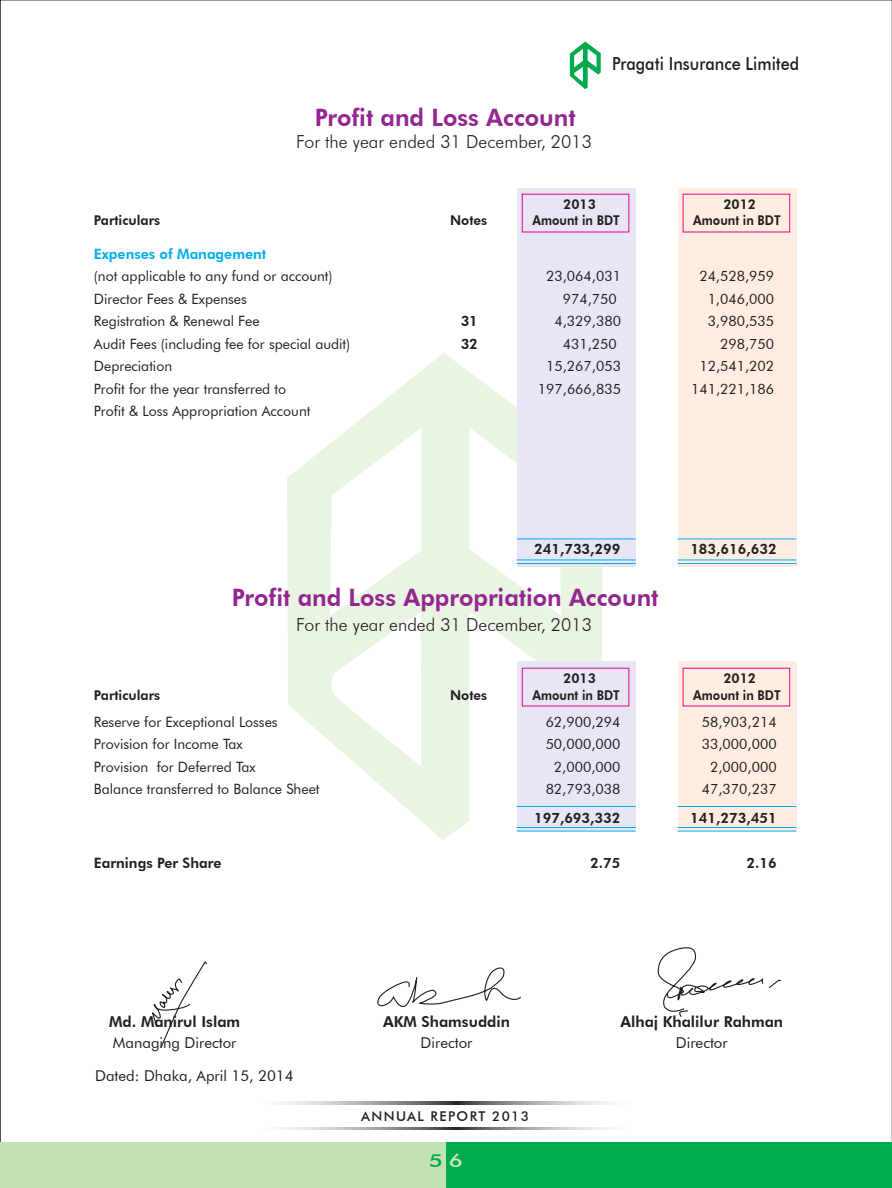
<style>
.page{position:relative;width:892px;height:1188px;background:#fff}
.page>*{position:absolute;margin:0;border:0;box-sizing:border-box;transform-origin:0 0}
.t1{font:800 24px "Futura BT";color:#92278f}
.t2{font:300 18px "Futura BT";color:#231f20}
.t3{font:500 18px "Futura BT";color:#231f20;scale:.9 1}
.t4{font:500 18px "Futura BT";color:#00ab4e;scale:1.3 1}
.t5{font:15px "Futura BT";color:#231f20}
.t6{font:800 15px "Futura BT";color:#231f20}
.t7{font:14.25px "Futura BT";color:#231f20}
.t8{font:800 14.25px "Futura BT";color:#231f20}
.t9{font:800 14.25px "Futura BT";color:#00aeef}
.t10{font:800 13.5px "Futura BT";color:#231f20}
.t11{font:800 13.5px "Futura BT";color:#231f20;scale:.9 1}
.t12{font:500 13.5px "Futura BT";letter-spacing:.1em;color:#231f20}
.s1{color:#cee6c1}
</style>
<div class="page">
<div style="left:0;top:1143px;width:446px;height:45px;background:#c2e1b7"></div>
<div style="left:446px;top:1143px;width:445px;height:45px;background:#00ab4e"></div>
<svg style="left:569px;top:42px;width:31px;height:47px"></svg>
<svg style="left:281px;top:1128px;width:328px;height:2px"></svg>
<svg style="left:281px;top:1102px;width:328px;height:2px"></svg>
<svg style="left:287px;top:353px;width:315px;height:487px;fill:#edf6e9"></svg>
<div style="left:516px;top:188px;width:119px;height:378px;background:#e6e6f4"></div>
<hr style="left:516px;top:563px;width:119px;height:1px;background:#00aeef">
<hr style="left:516px;top:560px;width:119px;height:1px;background:#00aeef">
<hr style="left:516px;top:539px;width:119px;height:1px;background:#00aeef">
<div style="left:677px;top:188px;width:119px;height:378px;background:#feede0"></div>
<hr style="left:677px;top:563px;width:119px;height:1px;background:#00aeef">
<hr style="left:677px;top:560px;width:119px;height:1px;background:#00aeef">
<hr style="left:677px;top:539px;width:119px;height:1px;background:#00aeef">
<div style="left:516px;top:662px;width:119px;height:169px;background:#e6e6f4"></div>
<hr style="left:516px;top:831px;width:119px;height:1px;background:#00aeef">
<hr style="left:516px;top:827px;width:119px;height:1px;background:#00aeef">
<hr style="left:516px;top:806px;width:119px;height:1px;background:#00aeef">
<div style="left:677px;top:662px;width:119px;height:169px;background:#feede0"></div>
<hr style="left:677px;top:831px;width:119px;height:1px;background:#00aeef">
<hr style="left:677px;top:827px;width:119px;height:1px;background:#00aeef">
<hr style="left:677px;top:806px;width:119px;height:1px;background:#00aeef">
<svg style="left:152px;top:962px;width:56px;height:86px"></svg>
<svg style="left:377px;top:967px;width:144px;height:40px"></svg>
<svg style="left:657px;top:947px;width:124px;height:70px"></svg>
<h1 class="t1" style="left:314px;top:103px;width:262px">Profit and Loss Account</h1>
<p class="t2" style="left:296px;top:131px;width:297px">For the year ended 31 December, 2013</p>
<p class="t3" style="left:611px;top:53px;width:209px">Pragati Insurance Limited</p>
<p class="t10" style="left:563px;top:196px;width:34px">2013</p>
<p class="t10" style="left:723px;top:196px;width:34px">2012</p>
<p class="t10" style="left:94px;top:212px;width:68px">Particulars</p>
<p class="t10" style="left:450px;top:212px;width:39px">Notes</p>
<p class="t11" style="left:532px;top:212px;width:99px">Amount in BDT</p>
<p class="t11" style="left:692px;top:212px;width:99px">Amount in BDT</p>
<p class="t9" style="left:94px;top:245px;width:174px">Expenses of Management</p>
<p class="t7" style="left:94px;top:267px;width:240px">(not applicable to any fund or account)</p>
<p class="t7" style="left:546px;top:267px;width:76px">23,064,031</p>
<p class="t7" style="left:699px;top:267px;width:76px">24,528,959</p>
<p class="t7" style="left:94px;top:290px;width:154px">Director Fees &amp; Expenses</p>
<p class="t7" style="left:562px;top:290px;width:55px">974,750</p>
<p class="t7" style="left:707px;top:290px;width:68px">1,046,000</p>
<p class="t7" style="left:94px;top:312px;width:167px">Registration &amp; Renewal Fee</p>
<p class="t8" style="left:460px;top:312px;width:19px">31</p>
<p class="t7" style="left:554px;top:312px;width:68px">4,329,380</p>
<p class="t7" style="left:707px;top:312px;width:68px">3,980,535</p>
<p class="t7" style="left:94px;top:335px;width:258px">Audit Fees (including fee for special audit)</p>
<p class="t8" style="left:460px;top:335px;width:19px">32</p>
<p class="t7" style="left:562px;top:335px;width:55px">431,250</p>
<p class="t7" style="left:719px;top:335px;width:55px">298,750</p>
<p class="t7" style="left:94px;top:357px;width:80px">Depreciation</p>
<p class="t7" style="left:546px;top:357px;width:76px">15,267,053</p>
<p class="t7" style="left:699px;top:357px;width:76px">12,541,202</p>
<p class="t7" style="left:94px;top:380px;width:194px">Profit for the year transferred to</p>
<p class="t7" style="left:537px;top:380px;width:85px">197,666,835</p>
<p class="t7" style="left:690px;top:380px;width:85px">141,221,186</p>
<p class="t7" style="left:94px;top:402px;width:218px">Profit &amp; Loss Appropriation Account</p>
<p class="t8" style="left:534px;top:540px;width:88px">241,733,299</p>
<p class="t8" style="left:690px;top:540px;width:88px">183,616,632</p>
<h1 class="t1" style="left:232px;top:583px;width:428px">Profit and Loss Appropriation Account</h1>
<p class="t2" style="left:296px;top:614px;width:297px">For the year ended 31 December, 2013</p>
<p class="t10" style="left:563px;top:670px;width:34px">2013</p>
<p class="t10" style="left:723px;top:670px;width:34px">2012</p>
<p class="t10" style="left:94px;top:687px;width:68px">Particulars</p>
<p class="t10" style="left:450px;top:687px;width:39px">Notes</p>
<p class="t11" style="left:532px;top:687px;width:99px">Amount in BDT</p>
<p class="t11" style="left:692px;top:687px;width:99px">Amount in BDT</p>
<p class="t7" style="left:94px;top:713px;width:185px">Reserve for Exceptional Losses</p>
<p class="t7" style="left:545px;top:713px;width:76px">62,900,294</p>
<p class="t7" style="left:701px;top:713px;width:76px">58,903,214</p>
<p class="t7" style="left:94px;top:735px;width:150px">Provision for Income Tax</p>
<p class="t7" style="left:545px;top:735px;width:76px">50,000,000</p>
<p class="t7" style="left:701px;top:735px;width:76px">33,000,000</p>
<p class="t7" style="left:94px;top:758px;width:163px">Provision for Deferred Tax</p>
<p class="t7" style="left:553px;top:758px;width:68px">2,000,000</p>
<p class="t7" style="left:709px;top:758px;width:68px">2,000,000</p>
<p class="t7" style="left:94px;top:780px;width:227px">Balance transferred to Balance Sheet</p>
<p class="t7" style="left:545px;top:780px;width:76px">82,793,038</p>
<p class="t7" style="left:701px;top:780px;width:76px">47,370,237</p>
<p class="t8" style="left:534px;top:809px;width:88px">197,693,332</p>
<p class="t8" style="left:690px;top:809px;width:88px">141,273,451</p>
<p class="t8" style="left:94px;top:854px;width:129px">Earnings Per Share</p>
<p class="t8" style="left:590px;top:854px;width:32px">2.75</p>
<p class="t8" style="left:746px;top:854px;width:32px">2.16</p>
<p class="t6" style="left:109px;top:1013px;width:132px">Md. Manirul Islam</p>
<p class="t6" style="left:383px;top:1013px;width:128px">AKM Shamsuddin</p>
<p class="t6" style="left:620px;top:1013px;width:164px">Alhaj Khalilur Rahman</p>
<p class="t5" style="left:113px;top:1034px;width:125px">Managing Director</p>
<p class="t5" style="left:420px;top:1034px;width:53px">Director</p>
<p class="t5" style="left:675px;top:1034px;width:53px">Director</p>
<p class="t5" style="left:95px;top:1067px;width:200px">Dated: Dhaka, April 15, 2014</p>
<p class="t12" style="left:361px;top:1108px;width:169px">ANNUAL REPORT 2013</p>
<p class="t4" style="left:428px;top:1150px;width:28px">5<span class="s1">6</span></p>
</div>
